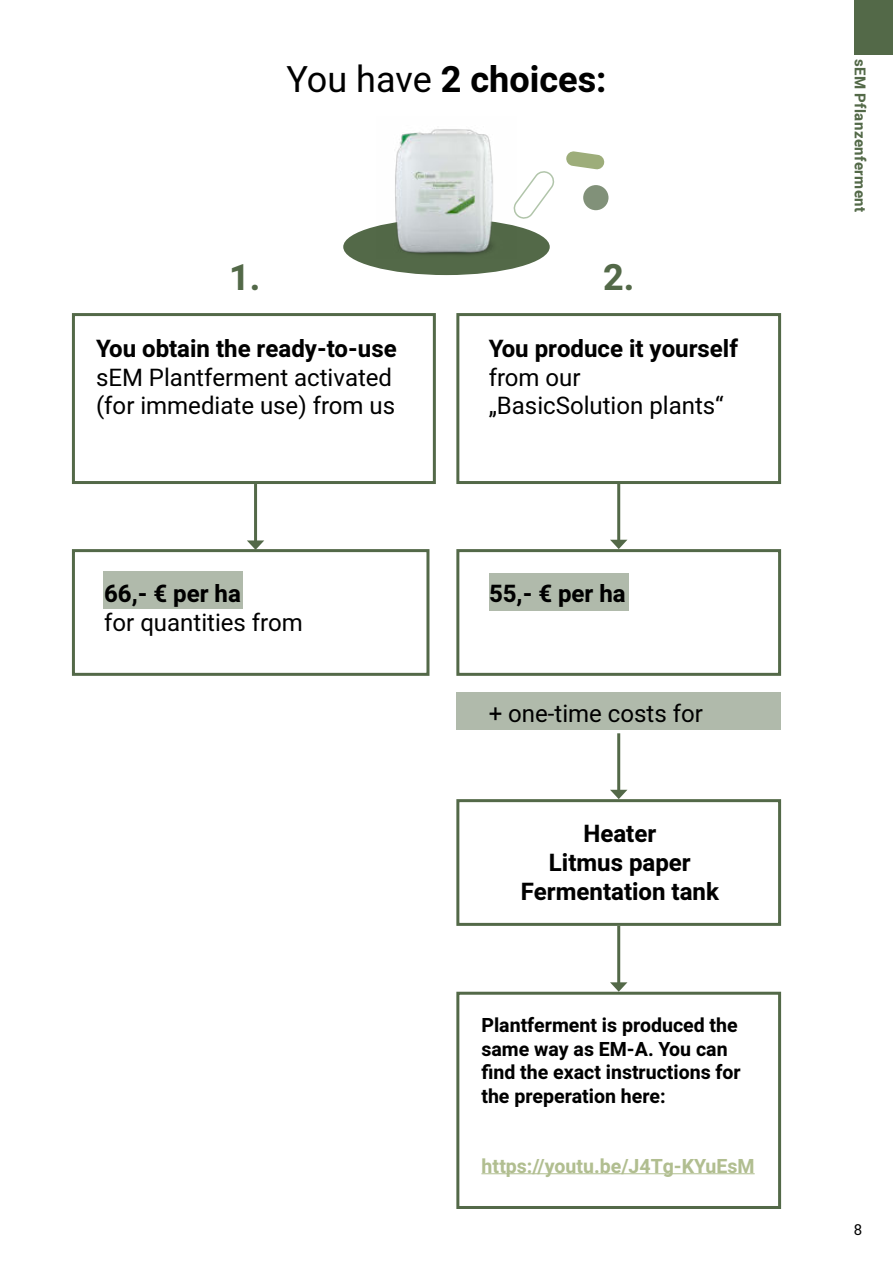
<style>
.page{position:relative;width:893px;height:1263px;background:#fff}
.page>*{position:absolute;margin:0;border:0;box-sizing:border-box;transform-origin:0 0}
.t1{font:700 36px "Heebo";color:#000}
.t2{font:700 36px "Heebo";color:#536948}
.t3{font:24px/28.8px "Heebo";color:#000}
.t4{font:700 24px/28.8px "Heebo";color:#000;text-align:center}
.t5{font:700 19.5px/23.4px "Heebo";color:#000}
.t6{font:700 19.5px "Heebo";color:#b1be90}
.t7{font:700 15px "Heebo";letter-spacing:.025em;color:#536948}
.t8{font:15px "Heebo";color:#000}
.s1{font-weight:400}
</style>
<div class="page">
<hr style="left:481px;top:1173px;width:274px;height:1px;background:#b1be90">
<div style="left:855px;top:0;width:38px;height:54px;background:#536948"></div>
<div style="left:72px;top:313px;width:364px;height:171px;border:3px solid #536948"></div>
<div style="left:456px;top:313px;width:325px;height:171px;border:3px solid #536948"></div>
<div style="left:72px;top:549px;width:357px;height:127px;border:3px solid #536948"></div>
<div style="left:456px;top:549px;width:325px;height:127px;border:3px solid #536948"></div>
<div style="left:456px;top:799px;width:325px;height:127px;border:3px solid #536948"></div>
<div style="left:456px;top:992px;width:325px;height:217px;border:3px solid #536948"></div>
<hr style="left:254px;top:484px;width:3px;height:59px;background:#536948">
<svg style="left:247px;top:540px;width:17px;height:10px"></svg>
<hr style="left:617px;top:483px;width:3px;height:59px;background:#536948">
<svg style="left:610px;top:540px;width:17px;height:9px"></svg>
<hr style="left:617px;top:733px;width:3px;height:59px;background:#536948">
<svg style="left:610px;top:790px;width:17px;height:9px"></svg>
<hr style="left:617px;top:926px;width:3px;height:59px;background:#536948">
<svg style="left:610px;top:982px;width:17px;height:10px"></svg>
<div style="left:103px;top:571px;width:140px;height:38px;background:#b0baab"></div>
<div style="left:489px;top:573px;width:140px;height:38px;background:#b0baab"></div>
<div style="left:456px;top:692px;width:325px;height:38px;background:#b0baab"></div>
<div style="left:343px;top:219px;width:207px;height:56px;background:#536948;border-radius:50%"></div>
<img style="left:378px;top:129px;width:137px;height:126px">
<svg style="left:513px;top:151px;width:92px;height:69px"></svg>
<div style="left:583px;top:185px;width:25px;height:25px;background:#819179;border-radius:50%"></div>
<h1 class="t1" style="left:286px;top:63px;width:322px"><span class="s1">You have</span> 2 choices:</h1>
<h1 class="t2" style="left:229px;top:261px;width:33px">1.</h1>
<h1 class="t2" style="left:603px;top:261px;width:33px">2.</h1>
<p class="t4" style="left:96px;top:335px;width:302px">You obtain the ready-to-use</p>
<p class="t3" style="left:96px;top:363px;width:301px">sEM Plantferment activated (for immediate use) from us</p>
<p class="t4" style="left:104px;top:581px;width:138px">66,- € per ha</p>
<p class="t3" style="left:104px;top:610px;width:200px">for quantities from</p>
<p class="t4" style="left:489px;top:335px;width:251px">You produce it yourself</p>
<p class="t3" style="left:489px;top:365px;width:237px">from our „BasicSolution plants“</p>
<p class="t4" style="left:489px;top:581px;width:138px">55,- € per ha</p>
<p class="t3" style="left:489px;top:699px;width:216px">+ one-time costs for</p>
<p class="t4" style="left:521px;top:821px;width:200px">Heater<br>Litmus paper<br>Fermentation tank</p>
<p class="t5" style="left:481px;top:1015px;width:261px">Plantferment is produced the same way as EM-A. You can昀椀nd the exact instructions for the preperation here:</p>
<p class="t6" style="left:481px;top:1157px;width:275px">https://youtu.be/J4Tg-KYuEsM</p>
<p class="t7" style="left:866px;top:59px;width:155px;rotate:90deg">sEM Pflanzenferment</p>
<p class="t8" style="left:854px;top:1224px;width:10px">8</p>
</div>
